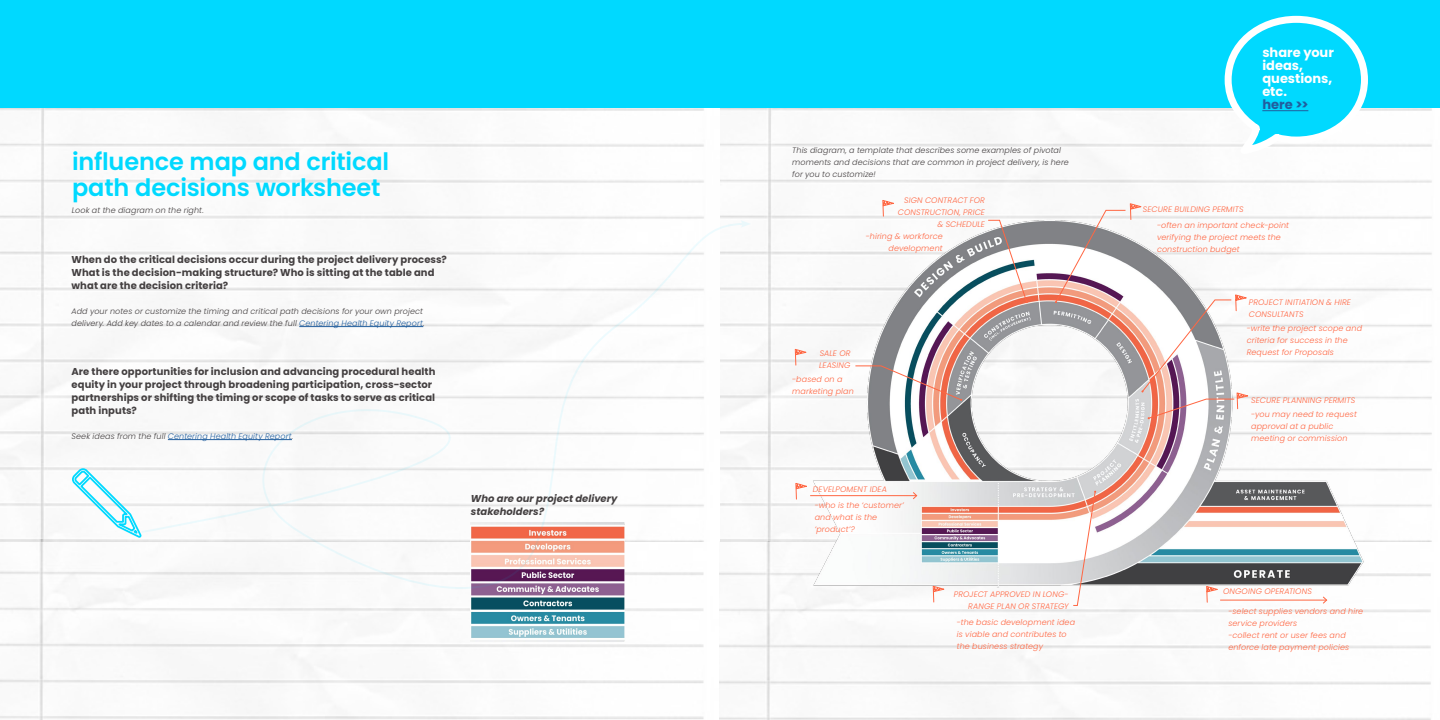
<style>
.page{position:relative;width:1440px;height:720px;background:#fff}
.page>*{position:absolute;margin:0;border:0;box-sizing:border-box;transform-origin:0 0}
.t1{font:600 24px/26px "Poppins";letter-spacing:-.005em;color:#00d9ff}
.t2{font:700 13px/13px "Poppins";color:#fff}
.t3{font:700 13px "Poppins";color:#215e9e}
.t4{font:700 10px/13px "Poppins";letter-spacing:.01em;color:#444041}
.t5{font:italic 700 10px/13px "Poppins";letter-spacing:.005em;color:#444041}
.t6{font:italic 300 8px/12px "Poppins";letter-spacing:.015em;color:#ff6642}
.t7{font:italic 300 8px/12px "Poppins";letter-spacing:.015em;color:#444041}
.t8{font:italic 300 8px "Poppins";letter-spacing:.015em;color:#215e9e}
.s1{color:#215e9e}
.s2{color:#444041}
</style>
<div class="page">
<img style="left:0;top:108px;width:1432px;height:612px">
<img style="left:783px;top:187px;width:602px;height:410px">
<div style="left:0;top:0;width:1440px;height:108px;background:#00d9ff"></div>
<img style="left:471px;top:590px;width:153px;height:52px">
<svg style="left:1221px;top:15px;width:151px;height:143px"></svg>
<hr style="left:1262px;top:110px;width:46px;height:1px;background:#215e9e">
<svg style="left:988px;top:220px;width:40px;height:83px"></svg>
<svg style="left:855px;top:365px;width:107px;height:36px"></svg>
<hr style="left:810px;top:495px;width:107px;height:1px;background:#ff6642">
<svg style="left:912px;top:492px;width:5px;height:8px"></svg>
<hr style="left:1220px;top:600px;width:107px;height:1px;background:#ff6642">
<svg style="left:1322px;top:596px;width:5px;height:8px"></svg>
<svg style="left:1073px;top:491px;width:23px;height:115px"></svg>
<svg style="left:1055px;top:201px;width:197px;height:218px"></svg>
<svg style="left:932px;top:584px;width:16px;height:19px"></svg>
<svg style="left:795px;top:481px;width:16px;height:19px"></svg>
<svg style="left:882px;top:198px;width:16px;height:19px"></svg>
<svg style="left:794px;top:347px;width:16px;height:19px"></svg>
<svg style="left:1206px;top:584px;width:15px;height:19px"></svg>
<svg style="left:71px;top:467px;width:69px;height:72px"></svg>
<svg style="left:140px;top:222px;width:606px;height:368px"></svg>
<svg style="left:740px;top:220px;width:11px;height:8px"></svg>
<hr style="left:299px;top:326px;width:124px;height:1px;background:#215e9e">
<hr style="left:168px;top:439px;width:124px;height:1px;background:#215e9e">
<h1 class="t1" style="left:72px;top:148px;width:319px">influence map and critical path decisions worksheet</h1>
<p class="t7" style="left:72px;top:205px;width:133px">Look at the diagram on the right.</p>
<p class="t4" style="left:72px;top:253px;width:377px">When do the critical decisions occur during the project delivery process?<br>What is the decision-making structure? Who is sitting at the table and what are the decision criteria?</p>
<p class="t7" style="left:72px;top:305px;width:355px">Add your notes or customize the timing and critical path decisions for your own project delivery. Add key dates to a calendar and review the full <span class="s1">Centering Health Equity Report</span>.</p>
<p class="t4" style="left:72px;top:365px;width:366px">Are there opportunities for inclusion and advancing procedural health equity in your project through broadening participation, cross-sector partnerships or shifting the timing or scope of tasks to serve as critical path inputs?</p>
<p class="t8" style="left:72px;top:431px;width:223px"><span class="s2">Seek ideas from the full</span> Centering Health Equity Report<span class="s2">.</span></p>
<p class="t5" style="left:471px;top:492px;width:148px">Who are our project delivery stakeholders?</p>
<p class="t7" style="left:792px;top:144px;width:278px">This diagram, a template that describes some examples of pivotal moments and decisions that are common in project delivery, is here for you to customize!</p>
<p class="t6" style="left:898px;top:194px;width:89px;text-align:right">SIGN CONTRACT FOR<br>CONSTRUCTION, PRICE &amp; SCHEDULE</p>
<p class="t6" style="left:866px;top:230px;width:78px;text-align:right">-hiring &amp; workforce development</p>
<p class="t6" style="left:819px;top:347px;width:33px">SALE OR<br>LEASING</p>
<p class="t6" style="left:792px;top:374px;width:63px">-based on a marketing plan</p>
<p class="t6" style="left:813px;top:483px;width:76px">DEVELPOMENT IDEA</p>
<p class="t6" style="left:815px;top:499px;width:91px">-who is the ‘customer’ and what is the ‘product’?</p>
<p class="t6" style="left:954px;top:588px;width:116px;text-align:right">PROJECT APPROVED IN LONG-<br>RANGE PLAN OR STRATEGY</p>
<p class="t6" style="left:957px;top:616px;width:120px">-the basic development idea is viable and contributes to the business strategy</p>
<h2 class="t2" style="left:1262px;top:46px;width:73px">share your ideas, questions, etc.</h2>
<h2 class="t3" style="left:1262px;top:97px;width:48px">here &gt;&gt;</h2>
<p class="t6" style="left:1143px;top:204px;width:102px">SECURE BUILDING PERMITS</p>
<p class="t6" style="left:1157px;top:220px;width:134px">-often an important check-point verifying the project meets the construction budget</p>
<p class="t6" style="left:1249px;top:296px;width:104px">PROJECT INITIATION &amp; HIRE<br>CONSULTANTS</p>
<p class="t6" style="left:1247px;top:323px;width:117px">-write the project scope and criteria for success in the<br>Request for Proposals</p>
<p class="t6" style="left:1251px;top:394px;width:106px">SECURE PLANNING PERMITS</p>
<p class="t6" style="left:1251px;top:409px;width:107px">-you may need to request approval at a public meeting or commission</p>
<p class="t6" style="left:1223px;top:586px;width:90px">ONGOING OPERATIONS</p>
<p class="t6" style="left:1228px;top:605px;width:136px">-select supplies vendors and hire service providers<br>-collect rent or user fees and enforce late payment policies</p>
</div>
